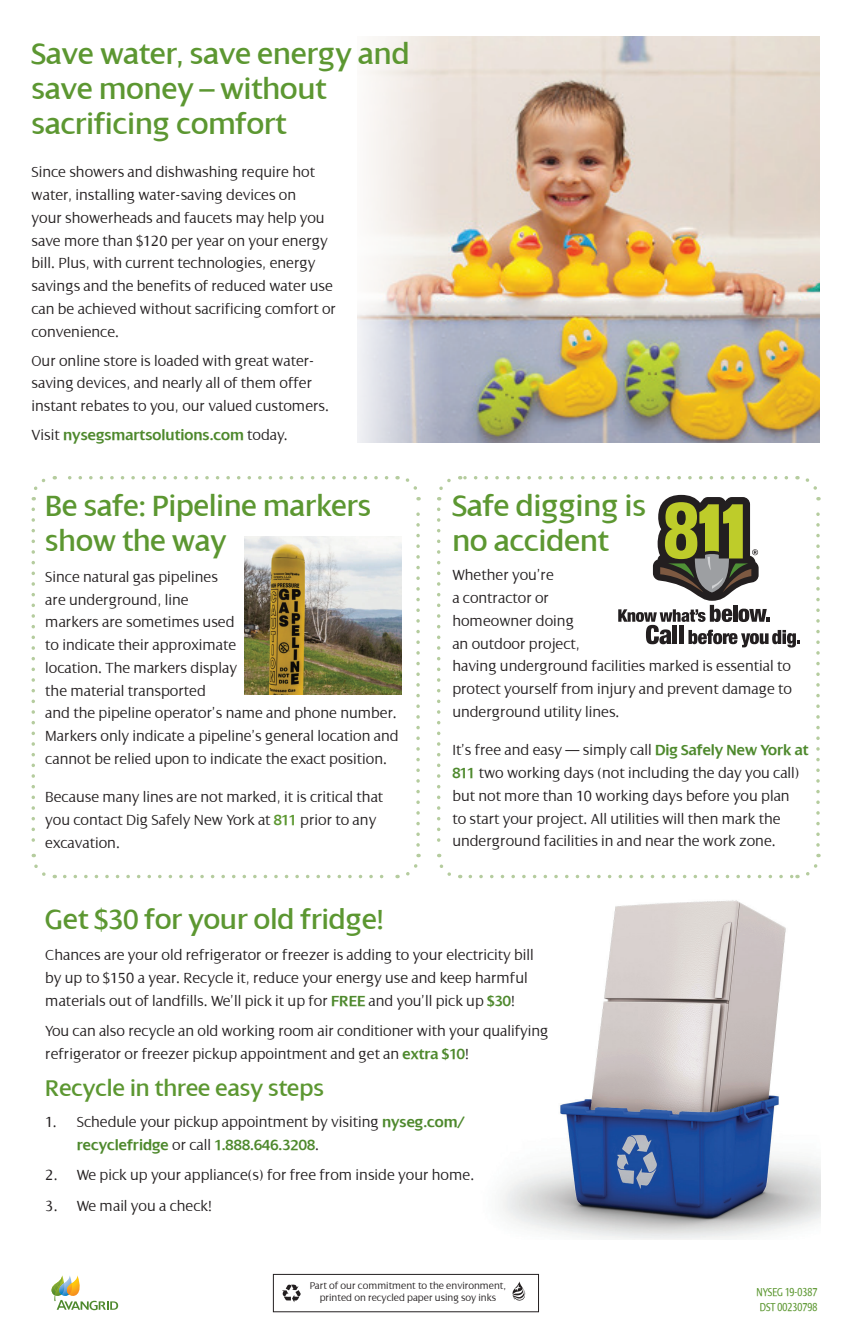
<style>
.page{position:relative;width:851px;height:1339px;background:#fff}
.page>*{position:absolute;margin:0;border:0;box-sizing:border-box;transform-origin:0 0}
.t1{font:31.5px/35px "Dialog";color:#5c9731}
.t2{font:29.75px "Dialog";color:#5c9731}
.t3{font:24.5px "Dialog";color:#5c9731}
.t4{font:300 15.75px/22.8px "Dialog";color:#231f20}
.t5{font:600 15.75px "Dialog";color:#4e892d}
.t6{font:condensed 12.42px/14.9px "Dialog";color:#5c9731}
.t7{font:300 10.5px/12.6px "Dialog";color:#231f20;text-align:center}
.s1{font-weight:300;color:#231f20}
.s2{font-weight:600;color:#5c9731}
.s3{font-weight:600;color:#4e892d}
</style>
<div class="page">
<img style="left:501px;top:900px;width:319px;height:339px">
<svg style="left:51px;top:1275px;width:67px;height:35px"></svg>
<svg style="left:282px;top:1284px;width:18px;height:18px"></svg>
<svg style="left:512px;top:1281px;width:13px;height:19px"></svg>
<div style="left:273px;top:1274px;width:266px;height:38px;border:1px solid #231f20"></div>
<img style="left:357px;top:37px;width:462px;height:405px">
<svg style="left:31px;top:478px;width:15px;height:22px"></svg>
<svg style="left:31px;top:509px;width:24px;height:370px"></svg>
<svg style="left:65px;top:854px;width:356px;height:24px"></svg>
<svg style="left:397px;top:476px;width:23px;height:369px"></svg>
<svg style="left:54px;top:476px;width:332px;height:3px"></svg>
<svg style="left:437px;top:476px;width:384px;height:403px"></svg>
<img style="left:244px;top:537px;width:158px;height:157px">
<h1 class="t1" style="left:32px;top:36px;width:379px">Save water, save energy and save money – without sacrificing comfort</h1>
<p class="t4" style="left:32px;top:161px;width:306px">Since showers and dishwashing require hot water, installing water-saving devices on<br>your showerheads and faucets may help you save more than $120 per year on your energy bill. Plus, with current technologies, energy savings and the benefits of reduced water use can be achieved without sacrificing comfort or convenience.</p>
<p class="t4" style="left:32px;top:349px;width:299px">Our online store is loaded with great water&shy;saving devices, and nearly all of them offer instant rebates to you, our valued customers.</p>
<p class="t5" style="left:32px;top:427px;width:258px"><span class="s1">Visit</span> nysegsmartsolutions.com <span class="s1">today.</span></p>
<h1 class="t1" style="left:45px;top:489px;width:327px">Be safe: Pipeline markers show the way</h1>
<p class="t4" style="left:45px;top:566px;width:355px">Since natural gas pipelines<br>are underground, line<br>markers are sometimes used<br>to indicate their approximate<br>location. The markers display<br>the material transported<br>and the pipeline operator’s name and phone number.<br>Markers only indicate a pipeline’s general location and cannot be relied upon to indicate the exact position.</p>
<p class="t4" style="left:45px;top:786px;width:339px">Because many lines are not marked, it is critical that you contact Dig Safely New York at <span class="s2">811</span> prior to any excavation.</p>
<h1 class="t1" style="left:452px;top:489px;width:195px">Safe digging is no accident</h1>
<p class="t4" style="left:452px;top:564px;width:341px">Whether you’re<br>a contractor or<br>homeowner doing<br>an outdoor project,<br>having underground facilities marked is essential to protect yourself from injury and prevent damage to underground utility lines.</p>
<p class="t4" style="left:452px;top:739px;width:357px">It’s free and easy — simply call <span class="s3">Dig Safely New York at 811</span> two working days (not including the day you call) but not more than 10 working days before you plan<br>to start your project. All utilities will then mark the underground facilities in and near the work zone.</p>
<h2 class="t2" style="left:45px;top:904px;width:340px">Get $30 for your old fridge!</h2>
<p class="t4" style="left:45px;top:944px;width:490px">Chances are your old refrigerator or freezer is adding to your electricity bill by up to $150 a year. Recycle it, reduce your energy use and keep harmful materials out of landfills. We’ll pick it up for <span class="s3">FREE</span> and you’ll pick up <span class="s3">$30</span>!</p>
<p class="t4" style="left:45px;top:1020px;width:504px">You can also recycle an old working room air conditioner with your qualifying refrigerator or freezer pickup appointment and get an <span class="s3">extra $10</span>!</p>
<h3 class="t3" style="left:45px;top:1075px;width:280px">Recycle in three easy steps</h3>
<p class="t4" style="left:77px;top:1110px;width:389px;text-indent:-32px">1. Schedule your pickup appointment by visiting <span class="s3">nyseg.com/ recyclefridge</span> or call <span class="s3">1.888.646.3208</span>.</p>
<p class="t4" style="left:45px;top:1164px;width:430px">2. We pick up your appliance(s) for free from inside your home.</p>
<p class="t4" style="left:45px;top:1194px;width:168px">3. We mail you a check!</p>
<p class="t7" style="left:310px;top:1279px;width:198px">Part of our commitment to the environment, printed on recycled paper using soy inks</p>
<p class="t6" style="left:756px;top:1284px;width:62px">NYSEG 19-0387<br>DST 00230798</p>
</div>
